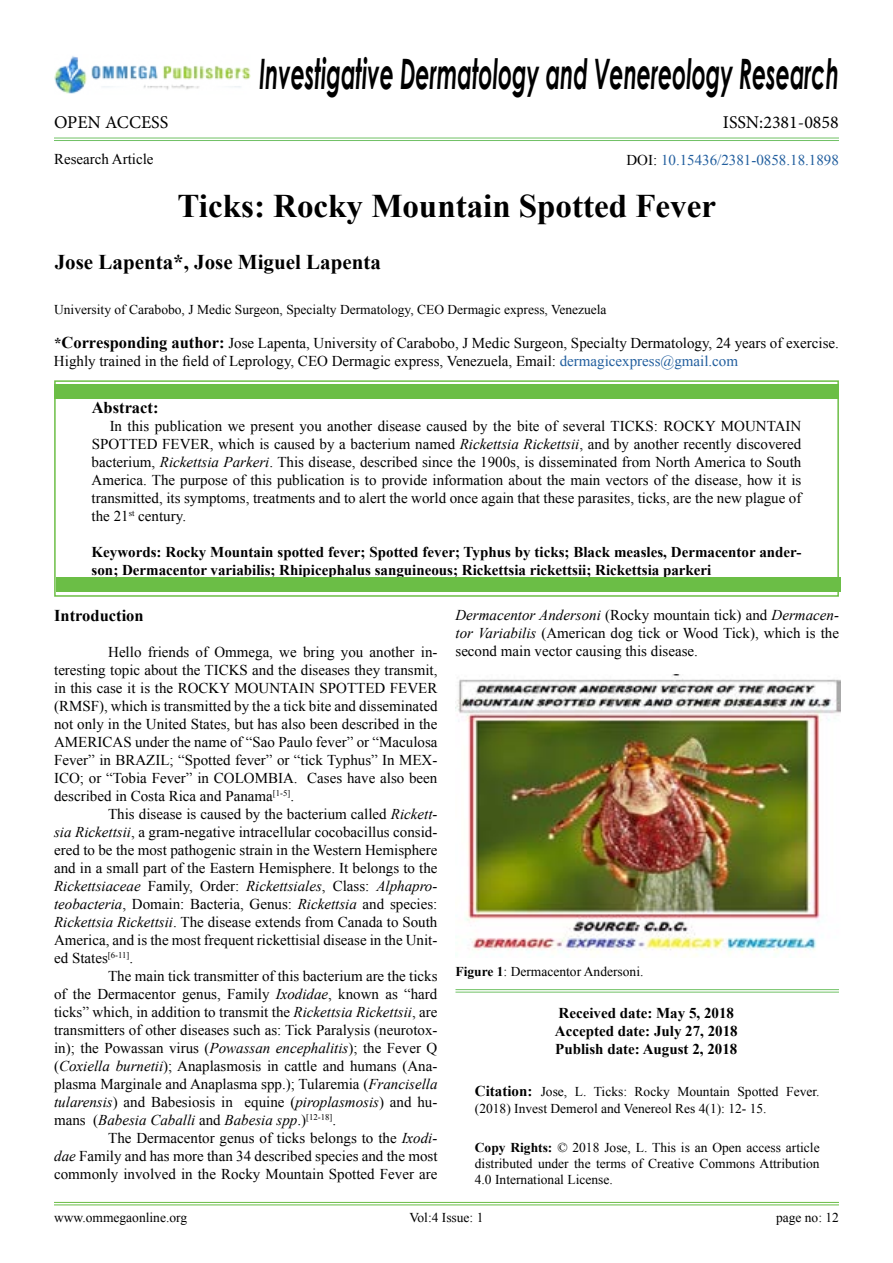
<style>
.page{position:relative;width:893px;height:1263px;background:#fff}
.page>*{position:absolute;margin:0;border:0;box-sizing:border-box;transform-origin:0 0}
.t1{font:italic 700 42px "Century Gothic";color:#000;scale:.52 1}
.t2{font:700 33px "Times New Roman";color:#000}
.t3{font:700 21px "Times New Roman";color:#000}
.t4{font:18px "Minion Pro";color:#000}
.t5{font:700 16.5px "Times New Roman";color:#000}
.t6{font:15px/18px "Times New Roman";color:#000;text-align:justify}
.t7{font:700 15px/18px "Times New Roman";color:#000}
.t8{font:15px "Times New Roman";color:#215e9e}
.t9{font:13.5px/16.2px "Times New Roman";color:#000}
.s1{color:#000}
.s2{font-weight:700}
.s3{font-weight:700;font-size:16.5px}
.s4{color:#215e9e}
.s5{font-style:italic}
.s6{font-weight:700;font-size:15px}
</style>
<div class="page">
<img style="left:54px;top:56px;width:196px;height:38px">
<hr style="left:54px;top:138px;width:785px;height:1px;background:#70c165">
<hr style="left:54px;top:140px;width:785px;height:1px;background:#70c165">
<hr style="left:54px;top:1202px;width:785px;height:1px;background:#69bd45">
<hr style="left:54px;top:1205px;width:785px;height:1px;background:#69bd45">
<div style="left:54px;top:380px;width:785px;height:217px;border:2px solid #6cbe45"></div>
<div style="left:54px;top:384px;width:785px;height:15px;background:#6bbe46"></div>
<div style="left:56px;top:577px;width:784px;height:15px;background:#6bbe46"></div>
<hr style="left:455px;top:989px;width:384px;height:1px;background:#70c165">
<hr style="left:455px;top:992px;width:384px;height:1px;background:#70c165">
<img style="left:455px;top:674px;width:385px;height:283px">
<h1 class="t1" style="left:259px;top:42px;width:1117px">Investigative Dermatology and Venereology Research</h1>
<p class="t4" style="left:54px;top:110px;width:116px">OPEN ACCESS</p>
<p class="t4" style="left:723px;top:110px;width:117px">ISSN:2381-0858</p>
<p class="t6" style="left:54px;top:149px;width:101px">Research Article</p>
<h2 class="t2" style="left:178px;top:183px;width:540px">Ticks: Rocky Mountain Spotted Fever</h2>
<h3 class="t3" style="left:55px;top:248px;width:328px">Jose Lapenta*, Jose Miguel Lapenta</h3>
<p class="t8" style="left:626px;top:149px;width:214px"><span class="s1">DOI:</span> 10.15436/2381-0858.18.1898</p>
<p class="t9" style="left:54px;top:301px;width:554px">University of Carabobo, J Medic Surgeon, Specialty Dermatology, CEO Dermagic express, Venezuela</p>
<p class="t6" style="left:54px;top:334px;width:786px"><span class="s2">*</span><span class="s3">Corresponding author:</span> Jose Lapenta, University of Carabobo, J Medic Surgeon, Specialty Dermatology, 24 years of exercise.<br>Highly trained in the field of Leprology, CEO Dermagic express, Venezuela, Email: <span class="s4">dermagicexpress@gmail.com</span></p>
<p class="t5" style="left:92px;top:396px;width:68px">Abstract:</p>
<p class="t6" style="left:92px;top:417px;width:711px;text-indent:18px">In this publication we present you another disease caused by the bite of several TICKS: ROCKY MOUNTAIN SPOTTED FEVER, which is caused by a bacterium named <span class="s5">Rickettsia Rickettsii</span>, and by another recently discovered bacterium, <span class="s5">Rickettsia Parkeri</span>. This disease, described since the 1900s, is disseminated from North America to South America. The purpose of this publication is to provide information about the main vectors of the disease, how it is transmitted, its symptoms, treatments and to alert the world once again that these parasites, ticks, are the new plague of the 21<sup>st</sup> century.</p>
<p class="t7" style="left:92px;top:543px;width:711px">Keywords: Rocky Mountain spotted fever; Spotted fever; Typhus by ticks; Black measles, Dermacentor ander&shy;son; Dermacentor variabilis; Rhipicephalus sanguineous; Rickettsia rickettsii; Rickettsia parkeri</p>
<p class="t5" style="left:54px;top:604px;width:91px">Introduction</p>
<p class="t6" style="left:54px;top:643px;width:385px;text-indent:54px">Hello friends of Ommega, we bring you another in&shy;teresting topic about the TICKS and the diseases they transmit, in this case it is the ROCKY MOUNTAIN SPOTTED FEVER (RMSF), which is transmitted by the a tick bite and disseminated not only in the United States, but has also been described in the AMERICAS under the name of “Sao Paulo fever” or “Maculosa Fever” in BRAZIL; “Spotted fever” or “tick Typhus” In MEX-ICO; or “Tobia Fever” in COLOMBIA. Cases have also been described in Costa Rica and Panama<sup>[1-5]</sup>.</p>
<p class="t6" style="left:54px;top:805px;width:385px;text-indent:54px">This disease is caused by the bacterium called <span class="s5">Rickett&shy;sia Rickettsii</span>, a gram-negative intracellular cocobacillus consid&shy;ered to be the most pathogenic strain in the Western Hemisphere and in a small part of the Eastern Hemisphere. It belongs to the <span class="s5">Rickettsiaceae</span> Family, Order: <span class="s5">Rickettsiales</span>, Class: <span class="s5">Alphapro&shy;teobacteria</span>, Domain: Bacteria, Genus: <span class="s5">Rickettsia</span> and species:<br><span class="s5">Rickettsia Rickettsii</span>. The disease extends from Canada to South America, and is the most frequent rickettisial disease in the Unit&shy;ed States<sup>[6-11]</sup>.</p>
<p class="t6" style="left:54px;top:967px;width:385px;text-indent:54px">The main tick transmitter of this bacterium are the ticks of the Dermacentor genus, Family <span class="s5">Ixodidae</span>, known as “hard ticks” which, in addition to transmit the <span class="s5">Rickettsia Rickettsii</span>, are transmitters of other diseases such as: Tick Paralysis (neurotox&shy;in); the Powassan virus (<span class="s5">Powassan encephalitis</span>); the Fever Q (<span class="s5">Coxiella burnetii</span>); Anaplasmosis in cattle and humans (Ana&shy;plasma Marginale and Anaplasma spp.); Tularemia (<span class="s5">Francisella tularensis</span>) and Babesiosis in equine (<span class="s5">piroplasmosis</span>) and hu&shy;mans (<span class="s5">Babesia Caballi</span> and <span class="s5">Babesia spp</span>.)<sup>[12-18]</sup>.</p>
<p class="t6" style="left:54px;top:1129px;width:385px;text-indent:54px">The Dermacentor genus of ticks belongs to the <span class="s5">Ixodi&shy;dae</span> Family and has more than 34 described species and the most commonly involved in the Rocky Mountain Spotted Fever are</p>
<p class="t6" style="left:455px;top:606px;width:385px"><span class="s5">Dermacentor Andersoni</span> (Rocky mountain tick) and <span class="s5">Dermacen&shy;tor Variabilis</span> (American dog tick or Wood Tick), which is the second main vector causing this disease.</p>
<p class="t9" style="left:455px;top:963px;width:189px"><span class="s2">Figure 1</span>: Dermacentor Andersoni.</p>
<p class="t7" style="left:555px;top:1003px;width:184px">Received date: May 5, 2018<br>Accepted date: July 27, 2018<br>Publish date: August 2, 2018</p>
<p class="t9" style="left:475px;top:1084px;width:346px"><span class="s6">Citation:</span> Jose, L. Ticks: Rocky Mountain Spotted Fever. (2018) Invest Demerol and Venereol Res 4(1): 12- 15.</p>
<p class="t9" style="left:475px;top:1139px;width:346px;text-align:justify"><span class="s2">Copy Rights:</span> © 2018 Jose, L. This is an Open access article distributed under the terms of Creative Commons Attribution 4.0 International License.</p>
<p class="t9" style="left:54px;top:1209px;width:135px">www.ommegaonline.org</p>
<p class="t9" style="left:409px;top:1209px;width:76px">Vol:4 Issue: 1</p>
<p class="t9" style="left:776px;top:1209px;width:64px">page no: 12</p>
</div>
